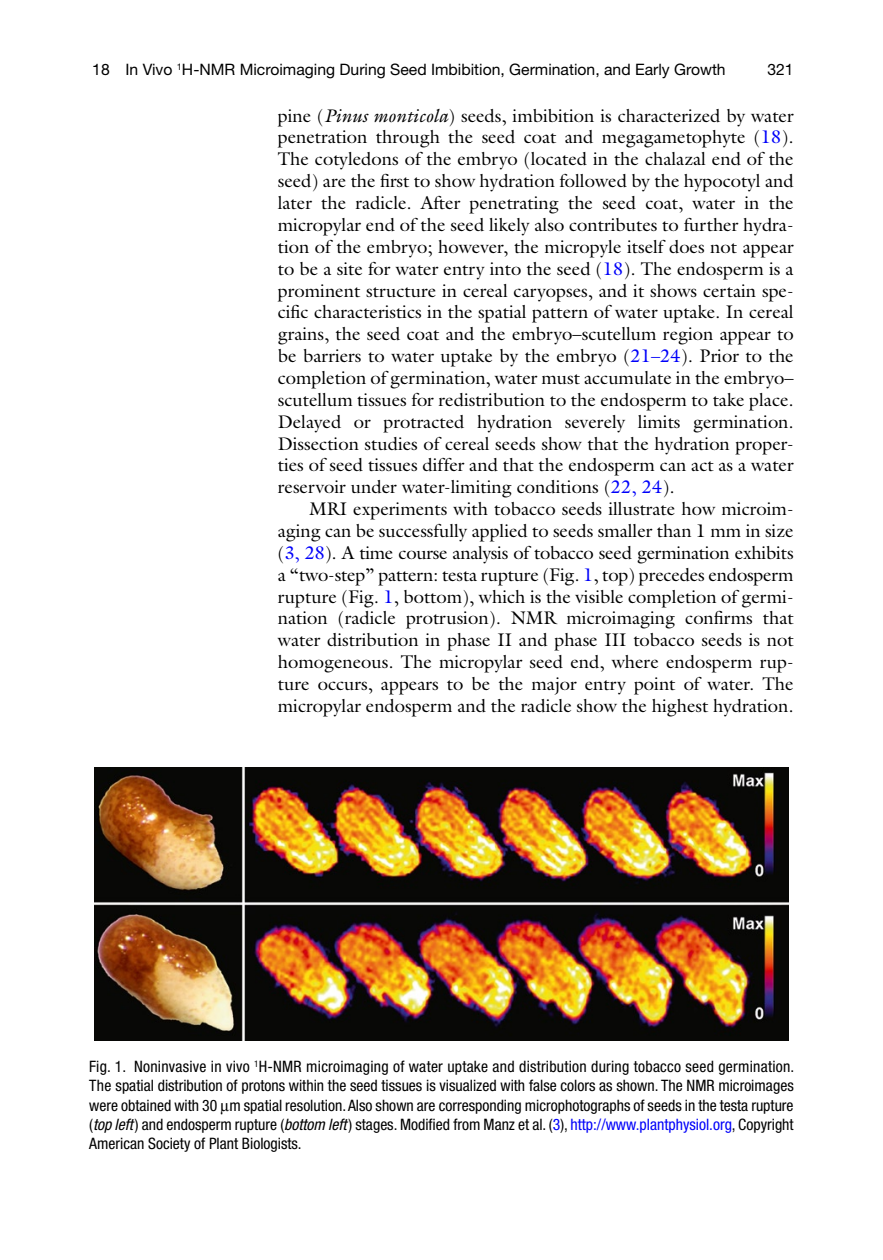
<style>
.page{position:relative;width:883px;height:1260px;background:#fff}
.page>*{position:absolute;margin:0;border:0;box-sizing:border-box;transform-origin:0 0}
.t1{font:18.38px/21.9px "Galliard";color:#000;text-align:justify}
.t2{font:condensed 15.75px/19.2px "Helvetica Neue";color:#000;text-align:justify}
.t3{font:15.75px "Helvetica Neue";color:#000}
.s1{font-style:italic}
.s2{color:#0000fa}
</style>
<div class="page">
<img style="left:95px;top:767px;width:693px;height:274px">
<p class="t3" style="left:92px;top:60px;width:635px">18 In Vivo <sup>1</sup>H-NMR Microimaging During Seed Imbibition, Germination, and Early Growth</p>
<p class="t3" style="left:767px;top:60px;width:28px">321</p>
<p class="t1" style="left:278px;top:104px;width:517px">pine (<span class="s1">Pinus monticola</span>) seeds, imbibition is characterized by water penetration through the seed coat and megagametophyte (<span class="s2">18</span>).<br>The cotyledons of the embryo (located in the chalazal end of the seed) are the first to show hydration followed by the hypocotyl and later the radicle. After penetrating the seed coat, water in the micropylar end of the seed likely also contributes to further hydra&shy;tion of the embryo; however, the micropyle itself does not appear to be a site for water entry into the seed (<span class="s2">18</span>). The endosperm is a prominent structure in cereal caryopses, and it shows certain spe&shy;cific characteristics in the spatial pattern of water uptake. In cereal grains, the seed coat and the embryo–scutellum region appear to be barriers to water uptake by the embryo (<span class="s2">21–24</span>). Prior to the completion of germination, water must accumulate in the embryo– scutellum tissues for redistribution to the endosperm to take place.<br>Delayed or protracted hydration severely limits germination.<br>Dissection studies of cereal seeds show that the hydration proper&shy;ties of seed tissues differ and that the endosperm can act as a water reservoir under water-limiting conditions (<span class="s2">22, 24</span>).</p>
<p class="t1" style="left:278px;top:498px;width:517px;text-indent:31px">MRI experiments with tobacco seeds illustrate how microim&shy;aging can be successfully applied to seeds smaller than 1 mm in size (<span class="s2">3, 28</span>). A time course analysis of tobacco seed germination exhibits a “two-step” pattern: testa rupture (Fig. <span class="s2">1</span>, top) precedes endosperm rupture (Fig. <span class="s2">1</span>, bottom), which is the visible completion of germi&shy;nation (radicle protrusion). NMR microimaging confirms that water distribution in phase II and phase III tobacco seeds is not homogeneous. The micropylar seed end, where endosperm rup&shy;ture occurs, appears to be the major entry point of water. The micropylar endosperm and the radicle show the highest hydration.</p>
<p class="t2" style="left:89px;top:1057px;width:707px">Fig. 1. Noninvasive in vivo <sup>1</sup>H-NMR microimaging of water uptake and distribution during tobacco seed germination.<br>The spatial distribution of protons within the seed tissues is visualized with false colors as shown. The NMR microimages were obtained with 30 m spatial resolution. Also shown are corresponding microphotographs of seeds in the testa rupture (<span class="s1">top left</span>) and endosperm rupture (<span class="s1">bottom left</span>) stages. Modified from Manz et al. (<span class="s2">3</span>), <span class="s2">http://www.plantphysiol.org</span>, Copyright American Society of Plant Biologists.</p>
</div>
